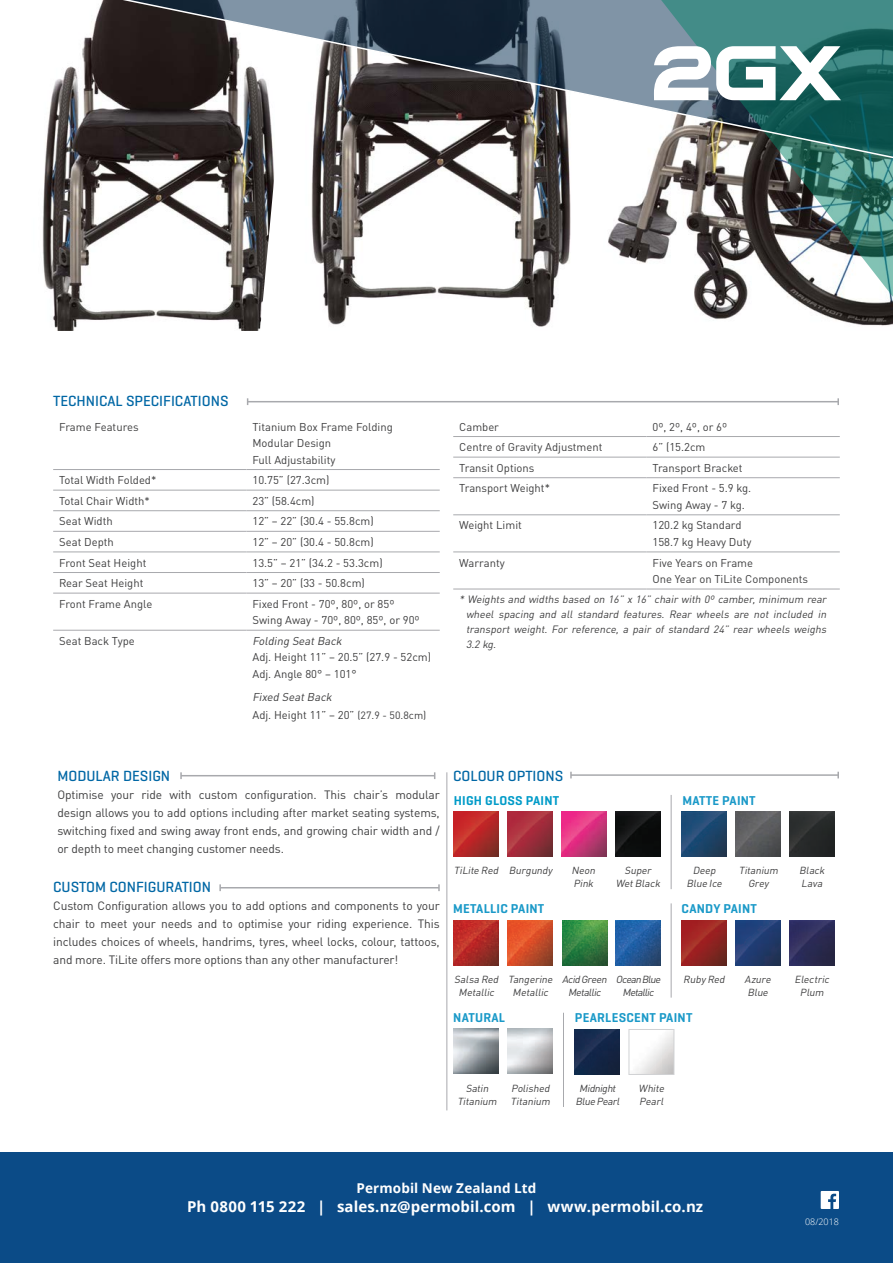
<style>
.page{position:relative;width:893px;height:1263px;background:#fff}
.page>*{position:absolute;margin:0;border:0;box-sizing:border-box;transform-origin:0 0}
.t1{font:500 15px "Geogrotesque";color:#0067a5}
.t2{font:700 15px "Open Sans";letter-spacing:.005em;color:#fff}
.t3{font:700 13.5px "Open Sans";letter-spacing:.01em;color:#fff}
.Product_list{font:600 13.05px "Geogrotesque";letter-spacing:.02em;color:#1a99c8}
.Product_list-2{font:600 13.05px "Geogrotesque";letter-spacing:.02em;color:#009bc8}
.t4{font:12px/18px "DIN Pro";letter-spacing:-.01em;color:#3e3e3f;text-align:justify}
.t5{font:11.25px/16.5px "DIN Pro";color:#3e3e3f}
.t6{font:italic 10.5px/15px "DIN Pro";color:#3e3e3f;text-align:justify}
.t7{font:italic 10.2px/13px "DIN Pro";color:#3e3e3f;text-align:center}
.t8{font:300 9px "Open Sans";color:#fff}
.s1{font-style:italic}
.s2{font-size:10.5px}
</style>
<div class="page">
<img style="left:626px;top:180px;width:24px;height:83px">
<img style="left:311px;top:167px;width:260px;height:160px">
<img style="left:42px;top:167px;width:217px;height:164px">
<svg style="left:259px;top:167px;width:15px;height:163px"></svg>
<svg style="left:608px;top:206px;width:18px;height:52px"></svg>
<hr style="left:181px;top:775px;width:254px;height:1px;background:#a8a9ad">
<svg style="left:180px;top:772px;width:2px;height:7px"></svg>
<hr style="left:446px;top:772px;width:1px;height:338px;background:#a8a9ad">
<img style="left:507px;top:1028px;width:45px;height:45px">
<img style="left:453px;top:1028px;width:45px;height:45px">
<hr style="left:571px;top:774px;width:267px;height:2px;background:#a8a9ad">
<hr style="left:671px;top:795px;width:1px;height:94px;background:#a8a9ad">
<hr style="left:671px;top:903px;width:1px;height:94px;background:#a8a9ad">
<hr style="left:563px;top:1013px;width:1px;height:94px;background:#a8a9ad">
<img style="left:454px;top:812px;width:45px;height:44px">
<img style="left:508px;top:812px;width:45px;height:44px">
<img style="left:561px;top:812px;width:45px;height:44px">
<img style="left:615px;top:812px;width:45px;height:44px">
<img style="left:615px;top:920px;width:45px;height:45px">
<img style="left:453px;top:920px;width:45px;height:45px">
<img style="left:562px;top:920px;width:45px;height:45px">
<img style="left:508px;top:920px;width:45px;height:45px">
<img style="left:682px;top:812px;width:45px;height:44px">
<img style="left:789px;top:812px;width:45px;height:44px">
<img style="left:736px;top:812px;width:45px;height:44px">
<img style="left:736px;top:921px;width:45px;height:44px">
<img style="left:789px;top:921px;width:45px;height:44px">
<img style="left:682px;top:921px;width:45px;height:44px">
<img style="left:575px;top:1029px;width:45px;height:45px">
<div style="left:629px;top:1029px;width:45px;height:46px;border:1px solid #d1d2d4"></div>
<svg style="left:650px;top:167px;width:243px;height:159px"></svg>
<svg style="left:45px;top:0;width:848px;height:167px"></svg>
<hr style="left:53px;top:469px;width:193px;height:1px;background:#a8a9ad">
<hr style="left:246px;top:469px;width:194px;height:1px;background:#a8a9ad">
<hr style="left:53px;top:490px;width:193px;height:1px;background:#a8a9ad">
<hr style="left:246px;top:490px;width:194px;height:1px;background:#a8a9ad">
<hr style="left:53px;top:510px;width:193px;height:1px;background:#a8a9ad">
<hr style="left:246px;top:510px;width:194px;height:1px;background:#a8a9ad">
<hr style="left:53px;top:531px;width:193px;height:1px;background:#a8a9ad">
<hr style="left:246px;top:531px;width:194px;height:1px;background:#a8a9ad">
<hr style="left:53px;top:630px;width:193px;height:1px;background:#a8a9ad">
<hr style="left:246px;top:630px;width:194px;height:1px;background:#a8a9ad">
<hr style="left:53px;top:593px;width:193px;height:1px;background:#a8a9ad">
<hr style="left:246px;top:593px;width:194px;height:1px;background:#a8a9ad">
<hr style="left:53px;top:552px;width:193px;height:1px;background:#a8a9ad">
<hr style="left:53px;top:572px;width:193px;height:1px;background:#a8a9ad">
<hr style="left:246px;top:552px;width:194px;height:1px;background:#a8a9ad">
<hr style="left:246px;top:572px;width:194px;height:1px;background:#a8a9ad">
<hr style="left:248px;top:401px;width:590px;height:1px;background:#a8a9ad">
<svg style="left:837px;top:398px;width:2px;height:7px"></svg>
<hr style="left:453px;top:457px;width:193px;height:1px;background:#a8a9ad">
<hr style="left:646px;top:457px;width:194px;height:1px;background:#a8a9ad">
<hr style="left:453px;top:477px;width:193px;height:1px;background:#a8a9ad">
<hr style="left:646px;top:477px;width:194px;height:1px;background:#a8a9ad">
<hr style="left:453px;top:515px;width:193px;height:1px;background:#a8a9ad">
<hr style="left:646px;top:515px;width:194px;height:1px;background:#a8a9ad">
<hr style="left:453px;top:436px;width:193px;height:1px;background:#a8a9ad">
<hr style="left:646px;top:436px;width:194px;height:1px;background:#a8a9ad">
<hr style="left:453px;top:552px;width:193px;height:1px;background:#a8a9ad">
<hr style="left:453px;top:589px;width:193px;height:1px;background:#a8a9ad">
<hr style="left:646px;top:552px;width:194px;height:1px;background:#a8a9ad">
<hr style="left:646px;top:589px;width:194px;height:1px;background:#a8a9ad">
<svg style="left:654px;top:46px;width:187px;height:54px"></svg>
<hr style="left:220px;top:887px;width:219px;height:1px;background:#a8a9ad">
<svg style="left:219px;top:884px;width:2px;height:7px"></svg>
<svg style="left:438px;top:884px;width:2px;height:7px"></svg>
<div style="left:0;top:1152px;width:893px;height:111px;background:#0b4b87"></div>
<svg style="left:821px;top:1191px;width:18px;height:18px"></svg>
<p class="t1" style="left:53px;top:392px;width:177px">TECHNICAL SPECIFICATIONS</p>
<p class="t5" style="left:59px;top:417px;width:81px">Frame Features</p>
<p class="t5" style="left:252px;top:417px;width:142px">Titanium Box Frame Folding<br>Modular Design<br>Full Adjustability</p>
<p class="t5" style="left:59px;top:471px;width:99px">Total Width Folded*</p>
<p class="t5" style="left:252px;top:471px;width:78px">10.75” (27.3cm)</p>
<p class="t5" style="left:59px;top:491px;width:92px">Total Chair Width*</p>
<p class="t5" style="left:252px;top:491px;width:64px">23” (58.4cm)</p>
<p class="t5" style="left:59px;top:512px;width:55px">Seat Width</p>
<p class="t5" style="left:252px;top:512px;width:123px">12” – 22” (30.4 - 55.8cm)</p>
<p class="t5" style="left:59px;top:532px;width:56px">Seat Depth</p>
<p class="t5" style="left:252px;top:532px;width:123px">12” – 20” (30.4 - 50.8cm)</p>
<p class="t5" style="left:59px;top:553px;width:89px">Front Seat Height</p>
<p class="t5" style="left:252px;top:553px;width:132px">13.5” – 21” (34.2 - 53.3cm)</p>
<p class="t5" style="left:59px;top:574px;width:86px">Rear Seat Height</p>
<p class="t5" style="left:252px;top:574px;width:114px">13” – 20” (33 - 50.8cm)</p>
<p class="t5" style="left:59px;top:594px;width:95px">Front Frame Angle</p>
<p class="t5" style="left:252px;top:594px;width:169px">Fixed Front - 70º, 80º, or 85º<br>Swing Away - 70º, 80º, 85º, or 90º</p>
<p class="t5" style="left:59px;top:631px;width:77px">Seat Back Type</p>
<p class="t5" style="left:252px;top:631px;width:180px"><span class="s1">Folding SeatBack<br></span>Adj. Height 11” – 20.5” (27.9 - 52cm)<br>Adj. Angle 80° – 101°</p>
<p class="t5" style="left:252px;top:687px;width:175px;line-height:18px"><span class="s1">Fixed SeatBack<br></span>Adj. Height 11” – 20” <span class="s2">(27.9 - 50.8cm)</span></p>
<p class="t5" style="left:459px;top:417px;width:41px">Camber</p>
<p class="t5" style="left:652px;top:417px;width:76px">0º, 2º, 4º, or 6º</p>
<p class="t5" style="left:459px;top:438px;width:145px">Centre of Gravity Adjustment</p>
<p class="t5" style="left:652px;top:438px;width:54px">6” (15.2cm</p>
<p class="t5" style="left:459px;top:458px;width:77px">Transit Options</p>
<p class="t5" style="left:652px;top:458px;width:92px">Transport Bracket</p>
<p class="t5" style="left:459px;top:479px;width:92px">Transport Weight*</p>
<p class="t5" style="left:652px;top:479px;width:100px">Fixed Front - 5.9 kg.<br>Swing Away - 7 kg.</p>
<p class="t5" style="left:459px;top:516px;width:64px">Weight Limit</p>
<p class="t5" style="left:652px;top:516px;width:101px">120.2 kg Standard<br>158.7 kg Heavy Duty</p>
<p class="t5" style="left:459px;top:553px;width:47px">Warranty</p>
<p class="t5" style="left:652px;top:553px;width:157px">Five Years on Frame<br>One Year on TiLite Components</p>
<p class="t6" style="left:466px;top:591px;width:364px;text-indent:-7px">* Weights and widths based on 16” x 16” chair with 0º camber, minimum rear wheel spacing and all standard features. Rear wheels are not included in transport weight. For reference, a pair of standard 24” rear wheels weighs 3.2 kg.</p>
<p class="t1" style="left:57px;top:766px;width:114px">MODULAR DESIGN</p>
<p class="t4" style="left:57px;top:784px;width:384px">Optimise your ride with custom configuration. This chair’s modular design allows you to add options including after market seating systems, switching fixed and swing away front ends, and growing chair width and / or depth to meet changing customer needs.</p>
<p class="t1" style="left:53px;top:877px;width:159px">CUSTOM CONFIGURATION</p>
<p class="t4" style="left:53px;top:895px;width:388px">Custom Configuration allows you to add options and components to your chair to meet your needs and to optimise your riding experience. This includes choices of wheels, handrims, tyres, wheel locks, colour, tattoos, and more. TiLite offers more options than any other manufacturer!</p>
<p class="t1" style="left:453px;top:766px;width:112px">COLOUR OPTIONS</p>
<p class="Product_list-2" style="left:454px;top:792px;width:107px">HIGH GLOSS PAINT</p>
<p class="Product_list" style="left:682px;top:792px;width:75px">MATTE PAINT</p>
<p class="t7" style="left:454px;top:863px;width:48px">TiLiteRed</p>
<p class="t7" style="left:509px;top:863px;width:47px">Burgundy</p>
<p class="t7" style="left:572px;top:863px;width:28px;text-align:left">Neon<br>Pink</p>
<p class="t7" style="left:616px;top:863px;width:48px">Super<br>WetBlack</p>
<p class="Product_list" style="left:453px;top:901px;width:93px">METALLIC PAINT</p>
<p class="t7" style="left:686px;top:863px;width:40px">Deep<br>BlueIce</p>
<p class="t7" style="left:739px;top:863px;width:43px">Titanium<br>Grey</p>
<p class="t7" style="left:799px;top:863px;width:29px;text-align:left">Black<br>Lava</p>
<p class="Product_list" style="left:682px;top:901px;width:77px">CANDY PAINT</p>
<p class="t7" style="left:454px;top:972px;width:48px">SalsaRed<br>Metallic</p>
<p class="t7" style="left:508px;top:972px;width:48px">Tangerine<br>Metallic</p>
<p class="t7" style="left:562px;top:972px;width:49px">AcidGreen<br>Metallic</p>
<p class="t7" style="left:616px;top:972px;width:49px">OceanBlue<br>Metallic</p>
<p class="t7" style="left:683px;top:972px;width:45px">RubyRed</p>
<p class="t7" style="left:744px;top:972px;width:30px;text-align:left">Azure<br>Blue</p>
<p class="t7" style="left:795px;top:972px;width:39px">Electric<br>Plum</p>
<p class="Product_list" style="left:575px;top:1009px;width:119px">PEARLESCENT PAINT</p>
<p class="Product_list" style="left:453px;top:1009px;width:53px">NATURAL</p>
<p class="t7" style="left:457px;top:1081px;width:43px">Satin<br>Titanium</p>
<p class="t7" style="left:511px;top:1081px;width:43px;text-align:left">Polished<br>Titanium</p>
<p class="t7" style="left:575px;top:1080px;width:48px">Midnight<br>BluePearl</p>
<p class="t7" style="left:638px;top:1080px;width:29px;text-align:left">White<br>Pearl</p>
<p class="t3" style="left:357px;top:1178px;width:181px">Permobil New Zealand Ltd</p>
<p class="t2" style="left:187px;top:1196px;width:517px">Ph 0800 115 222 | sales.nz@permobil.com | www.permobil.co.nz</p>
<p class="t8" style="left:805px;top:1215px;width:35px">08/2018</p>
</div>
